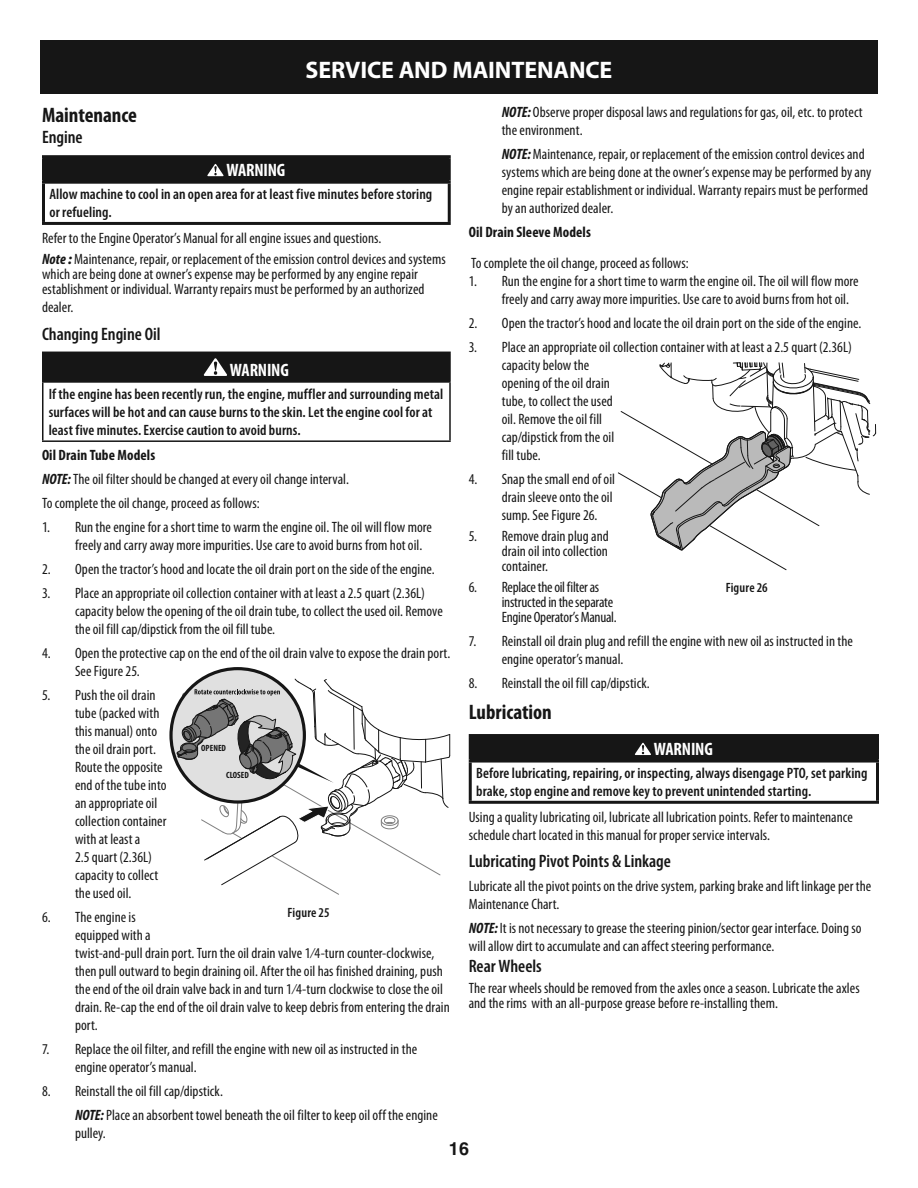
<style>
.page{position:relative;width:918px;height:1188px;background:#fff}
.page>*{position:absolute;margin:0;border:0;box-sizing:border-box;transform-origin:0 0}
.t1{font:700 24px "Myriad Pro";letter-spacing:-.005em;color:#fff}
.t2{font:700 condensed 21px "Myriad Pro";color:#161616}
.t3{font:600 condensed 18px "Myriad Pro";color:#161616}
.t4{font:700 condensed 18px "Myriad Pro";letter-spacing:-.01em;color:#fff}
.t5{font:700 18px "Helvetica";color:#161616}
.t6{font:condensed 15px/18px "Myriad Pro";color:#161616}
.t7{font:600 condensed 15px/18px "Myriad Pro";letter-spacing:.005em;color:#161616}
.t8{font:condensed 15px/15px "Myriad Pro";letter-spacing:-.02em;color:#161616}
.t9{font:700 condensed 15px "Myriad Pro";letter-spacing:.005em;color:#161616}
.t10{font:600 condensed 13.5px "Myriad Pro";letter-spacing:.01em;color:#161616}
.t11{font:700 condensed 9px "Myriad Pro";color:#161616}
.s1{font-weight:700;font-style:italic}
.s2{font-weight:700;font-style:italic;font-stretch:normal}
.s3{font-weight:700}
</style>
<div class="page">
<div style="left:40px;top:40px;width:838px;height:54px;background:#161616"></div>
<div style="left:44px;top:157px;width:405px;height:25px;background:#161616"></div>
<hr style="left:42px;top:155px;width:409px;height:3px;background:#161616">
<hr style="left:42px;top:158px;width:3px;height:23px;background:#161616">
<hr style="left:448px;top:158px;width:3px;height:23px;background:#161616">
<hr style="left:42px;top:181px;width:409px;height:3px;background:#161616">
<hr style="left:42px;top:184px;width:3px;height:38px;background:#161616">
<hr style="left:448px;top:184px;width:3px;height:38px;background:#161616">
<hr style="left:42px;top:222px;width:409px;height:3px;background:#161616">
<svg style="left:207px;top:164px;width:17px;height:12px"></svg>
<div style="left:43px;top:352px;width:407px;height:30px;background:#161616"></div>
<hr style="left:42px;top:352px;width:409px;height:1px;background:#161616">
<hr style="left:42px;top:353px;width:2px;height:28px;background:#161616">
<hr style="left:449px;top:353px;width:2px;height:28px;background:#161616">
<hr style="left:42px;top:381px;width:409px;height:2px;background:#161616">
<hr style="left:42px;top:383px;width:2px;height:57px;background:#161616">
<hr style="left:449px;top:383px;width:2px;height:57px;background:#161616">
<hr style="left:42px;top:440px;width:409px;height:2px;background:#161616">
<svg style="left:204px;top:358px;width:23px;height:18px"></svg>
<div style="left:470px;top:736px;width:408px;height:25px;background:#161616"></div>
<hr style="left:469px;top:734px;width:410px;height:3px;background:#161616">
<hr style="left:469px;top:737px;width:3px;height:23px;background:#161616">
<hr style="left:876px;top:737px;width:3px;height:23px;background:#161616">
<hr style="left:469px;top:760px;width:410px;height:3px;background:#161616">
<hr style="left:469px;top:763px;width:3px;height:38px;background:#161616">
<hr style="left:876px;top:763px;width:3px;height:38px;background:#161616">
<hr style="left:469px;top:801px;width:410px;height:3px;background:#161616">
<svg style="left:635px;top:743px;width:16px;height:12px"></svg>
<svg style="left:171px;top:668px;width:133px;height:134px"></svg>
<svg style="left:170px;top:678px;width:280px;height:217px"></svg>
<svg style="left:618px;top:362px;width:258px;height:208px"></svg>
<h1 class="t1" style="left:306px;top:61px;width:308px">SERVICE AND MAINTENANCE</h1>
<p class="t6" style="left:502px;top:104px;width:363px"><span class="s1">NOTE:</span> Observe proper disposal laws and regulations for gas, oil, etc. to protect the environment.</p>
<p class="t6" style="left:502px;top:146px;width:371px"><span class="s1">NOTE:</span> Maintenance, repair, or replacement of the emission control devices and systems which are being done at the owner’s expense may be performed by any engine repair establishment or individual. Warranty repairs must be performed by an authorized dealer.</p>
<p class="t9" style="left:469px;top:226px;width:124px">Oil Drain Sleeve Models</p>
<p class="t6" style="left:471px;top:255px;width:219px">To complete the oil change, proceed as follows:</p>
<p class="t6" style="left:502px;top:273px;width:358px;text-indent:-33px">1. Run the engine for a short time to warm the engine oil. The oil will flow more freely and carry away more impurities. Use care to avoid burns from hot oil.</p>
<p class="t6" style="left:469px;top:315px;width:394px">2. Open the tractor’s hood and locate the oil drain port on the side of the engine.</p>
<p class="t6" style="left:502px;top:339px;width:352px;text-indent:-33px">3. Place an appropriate oil collection container with at least a 2.5 quart (2.36L) capacity below the<br>opening of the oil drain<br>tube, to collect the used<br>oil. Remove the oil fill<br>cap/dipstick from the oil<br>fill tube.</p>
<p class="t6" style="left:502px;top:471px;width:115px;text-indent:-33px">4. Snap the small end of oil drain sleeve onto the oil sump. See Figure 26.</p>
<p class="t6" style="left:502px;top:529px;width:109px;line-height:15px;text-align:justify;text-indent:-33px">5. Remove drain plug and drain oil into collection container.</p>
<p class="t8" style="left:502px;top:580px;width:117px;text-indent:-33px">6. Replace the oil filter as instructed in the separate<br>Engine Operator’s Manual.</p>
<p class="t6" style="left:502px;top:633px;width:353px;text-indent:-33px">7. Reinstall oil drain plug and refill the engine with new oil as instructed in the engine operator’s manual.</p>
<p class="t6" style="left:469px;top:675px;width:182px">8. Reinstall the oil fill cap/dipstick.</p>
<h2 class="t2" style="left:469px;top:704px;width:85px">Lubrication</h2>
<p class="t4" style="left:654px;top:742px;width:60px">WARNING</p>
<p class="t7" style="left:476px;top:765px;width:393px">Before lubricating, repairing, or inspecting, always disengage PTO, set parking brake, stop engine and remove key to prevent unintended starting.</p>
<p class="t6" style="left:469px;top:809px;width:386px">Using a quality lubricating oil, lubricate all lubrication points. Refer to maintenance schedule chart located in this manual for proper service intervals.</p>
<p class="t3" style="left:469px;top:855px;width:204px">Lubricating Pivot Points &amp; Linkage</p>
<p class="t6" style="left:469px;top:878px;width:404px">Lubricate all the pivot points on the drive system, parking brake and lift linkage per the<br>Maintenance Chart.</p>
<p class="t6" style="left:469px;top:920px;width:394px"><span class="s1">NOTE:</span> It is not necessary to grease the steering pinion/sector gear interface. Doing so will allow dirt to accumulate and can affect steering performance.</p>
<p class="t3" style="left:469px;top:960px;width:75px">Rear Wheels</p>
<p class="t6" style="left:469px;top:982px;width:392px;line-height:15px">The rear wheels should be removed from the axles once a season. Lubricate the axles and the rims with an all-purpose grease before re-installing them.</p>
<h2 class="t2" style="left:42px;top:107px;width:97px">Maintenance</h2>
<p class="t3" style="left:42px;top:130px;width:42px">Engine</p>
<p class="t4" style="left:226px;top:163px;width:60px">WARNING</p>
<p class="t7" style="left:50px;top:186px;width:384px">Allow machine to cool in an open area for at least five minutes before storing or refueling.</p>
<p class="t6" style="left:42px;top:228px;width:405px;line-height:21px">Refer to the Engine Operator’s Manual for all engine issues and questions.<br><span class="s1">Note</span> <span class="s2">:</span> Maintenance, repair, or replacement of the emission control devices and systems</p>
<p class="t6" style="left:42px;top:267px;width:384px;line-height:15px">which are being done at owner’s expense may be performed by any engine repair establishment or individual. Warranty repairs must be performed by an authorized</p>
<p class="t6" style="left:42px;top:299px;width:33px">dealer.</p>
<p class="t3" style="left:42px;top:327px;width:120px">Changing Engine Oil</p>
<p class="t4" style="left:230px;top:363px;width:60px">WARNING</p>
<p class="t7" style="left:49px;top:386px;width:396px">If the engine has been recently run, the engine, muffler and surrounding metal surfaces will be hot and can cause burns to the skin. Let the engine cool for at least five minutes. Exercise caution to avoid burns.</p>
<p class="t6" style="left:42px;top:444px;width:308px;line-height:24px"><span class="s3">Oil Drain Tube Models<br></span><span class="s1">NOTE:</span> The oil filter should be changed at every oil change interval.<br>To complete the oil change, proceed as follows:</p>
<p class="t6" style="left:75px;top:519px;width:358px;text-indent:-33px">1. Run the engine for a short time to warm the engine oil. The oil will flow more freely and carry away more impurities. Use care to avoid burns from hot oil.</p>
<p class="t6" style="left:42px;top:561px;width:394px">2. Open the tractor’s hood and locate the oil drain port on the side of the engine.</p>
<p class="t6" style="left:75px;top:585px;width:369px;text-indent:-33px">3. Place an appropriate oil collection container with at least a 2.5 quart (2.36L) capacity below the opening of the oil drain tube, to collect the used oil. Remove the oil fill cap/dipstick from the oil fill tube.</p>
<p class="t6" style="left:75px;top:645px;width:377px;text-indent:-33px">4. Open the protective cap on the end of the oil drain valve to expose the drain port.<br>See Figure 25.</p>
<p class="t6" style="left:75px;top:687px;width:93px;text-indent:-33px">5. Push the oil drain tube (packed with this manual) onto the oil drain port.<br>Route the opposite end of the tube into an appropriate oil collection container with at least a<br>2.5 quart (2.36L) capacity to collect the used oil.</p>
<p class="t6" style="left:75px;top:909px;width:376px;text-indent:-33px">6. The engine is<br>equipped with a<br>twist-and-pull drain port. Turn the oil drain valve 1⁄4-turn counter-clockwise, then pull outward to begin draining oil. After the oil has finished draining, push the end of the oil drain valve back in and turn 1⁄4-turn clockwise to close the oil drain. Re-cap the end of the oil drain valve to keep debris from entering the drain port.</p>
<p class="t6" style="left:75px;top:1041px;width:344px;text-indent:-33px">7. Replace the oil filter, and refill the engine with new oil as instructed in the engine operator’s manual.</p>
<p class="t6" style="left:75px;top:1080px;width:364px;line-height:24px;text-indent:-33px">8. Reinstall the oil fill cap/dipstick.<br><span class="s1">NOTE:</span> Placean absorbent towel beneath the oil filter to keep oil off the engine</p>
<p class="t6" style="left:75px;top:1125px;width:32px">pulley.</p>
<p class="t10" style="left:726px;top:583px;width:43px">Figure 26</p>
<p class="t11" style="left:201px;top:745px;width:26px">OPENED</p>
<p class="t11" style="left:226px;top:771px;width:24px">CLOSED</p>
<p class="t10" style="left:288px;top:907px;width:44px">Figure 25</p>
<p class="t5" style="left:449px;top:1142px;width:22px">16</p>
</div>
